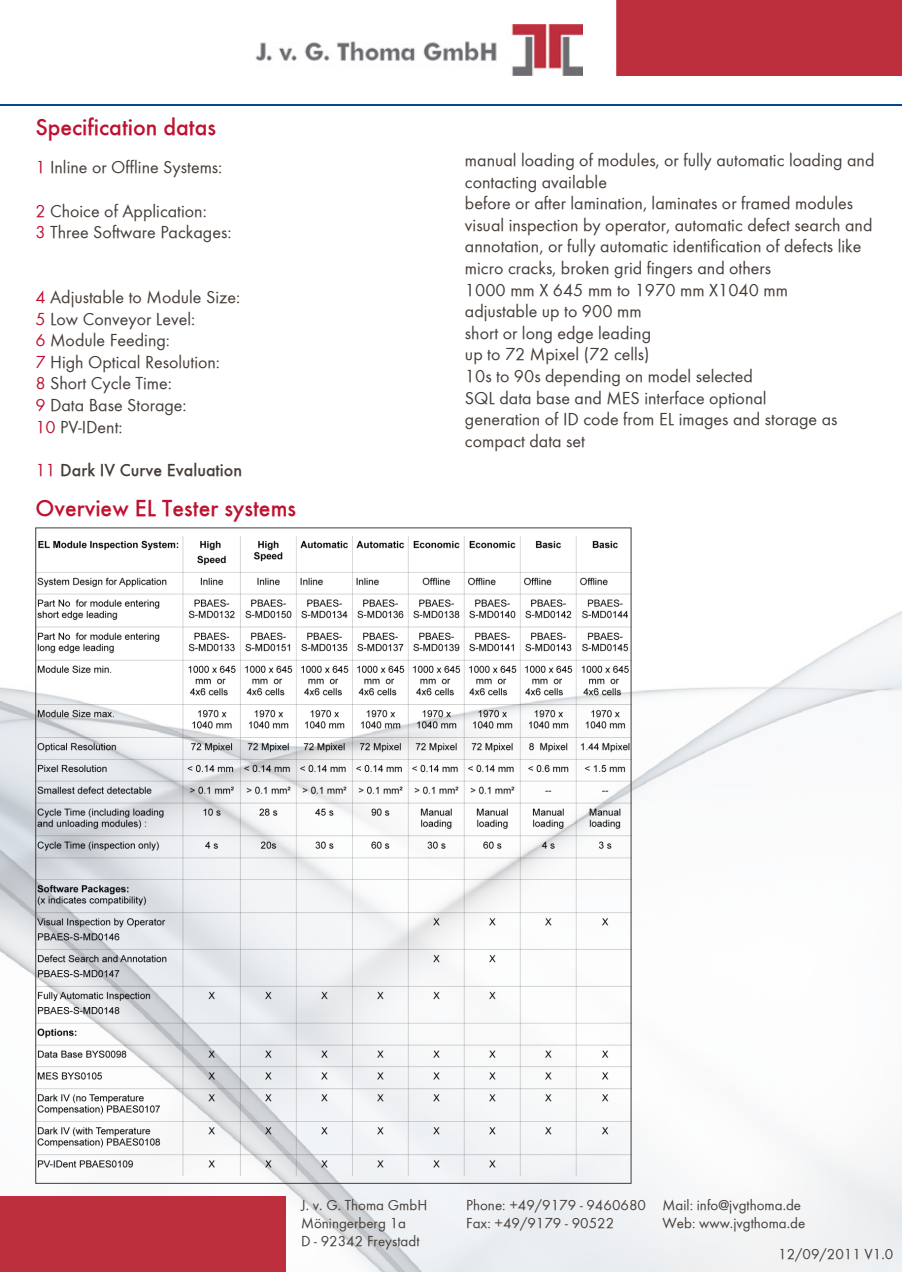
<style>
.page{position:relative;width:902px;height:1272px;background:#fff}
.page>*{position:absolute;margin:0;border:0;box-sizing:border-box;transform-origin:0 0}
.t1{font:24px "Futura T Medium";color:#bf1130}
.t2{font:18px/21.6px "Futura T Book";color:#443c37}
.t3{font:18px "Futura T Medium";color:#443c37}
.t4{font:15px/18px "Futura T Book";color:#443c37}
.s1{color:#bf1130}
.s2{font-family:"Futura T Book";color:#bf1130}
</style>
<div class="page">
<img style="left:0;top:527px;width:901px;height:744px">
<div style="left:616px;top:0;width:285px;height:76px;background:#bd2f3d"></div>
<div style="left:0;top:1196px;width:286px;height:75px;background:#bd2f3d"></div>
<img style="left:255px;top:24px;width:327px;height:52px">
<hr style="left:0;top:104px;width:901px;height:2px;background:#034991">
<img style="left:37px;top:536px;width:592px;height:639px">
<h1 class="t1" style="left:35px;top:113px;width:182px">Specification datas</h1>
<p class="t2" style="left:35px;top:156px;width:188px"><span class="s1">1</span> Inline or Offline Systems:</p>
<p class="t2" style="left:35px;top:199px;width:197px"><span class="s1">2</span> Choice of Application:<br><span class="s1">3</span> Three Software Packages:</p>
<p class="t2" style="left:35px;top:286px;width:206px"><span class="s1">4</span> Adjustable to Module Size:<br><span class="s1">5</span> Low Conveyor Level:<br><span class="s1">6</span> Module Feeding:<br><span class="s1">7</span> High Optical Resolution:<br><span class="s1">8</span> Short Cycle Time:<br><span class="s1">9</span> Data Base Storage:<br><span class="s1">10</span> PV-IDent:</p>
<p class="t3" style="left:35px;top:459px;width:208px"><span class="s2">11</span> Dark IV Curve Evaluation</p>
<h1 class="t1" style="left:35px;top:494px;width:262px">Overview EL Tester systems</h1>
<p class="t2" style="left:465px;top:149px;width:411px">manual loading of modules, or fully automatic loading and contacting available<br>before or after lamination, laminates or framed modules visual inspection by operator, automatic defect search and annotation, or fully automatic identification of defects like micro cracks, broken grid fingers and others<br>1000 mm X 645 mm to 1970 mm X1040 mm<br>adjustable up to 900 mm<br>short or long edge leading<br>up to 72 Mpixel (72 cells)<br>10s to 90s depending on model selected<br>SQL data base and MES interface optional<br>generation of ID code from EL images and storage as compact data set</p>
<p class="t4" style="left:301px;top:1195px;width:128px">J. v. G. Thoma GmbH<br>Möningerberg 1a<br>D - 92342 Freystadt</p>
<p class="t4" style="left:466px;top:1195px;width:181px">Phone: +49/9179 - 9460680<br>Fax: +49/9179 - 90522</p>
<p class="t4" style="left:662px;top:1195px;width:144px">Mail: info@jvgthoma.de<br>Web: www.jvgthoma.de</p>
<p class="t4" style="left:778px;top:1244px;width:117px">12/09/2011 V1.0</p>
</div>
